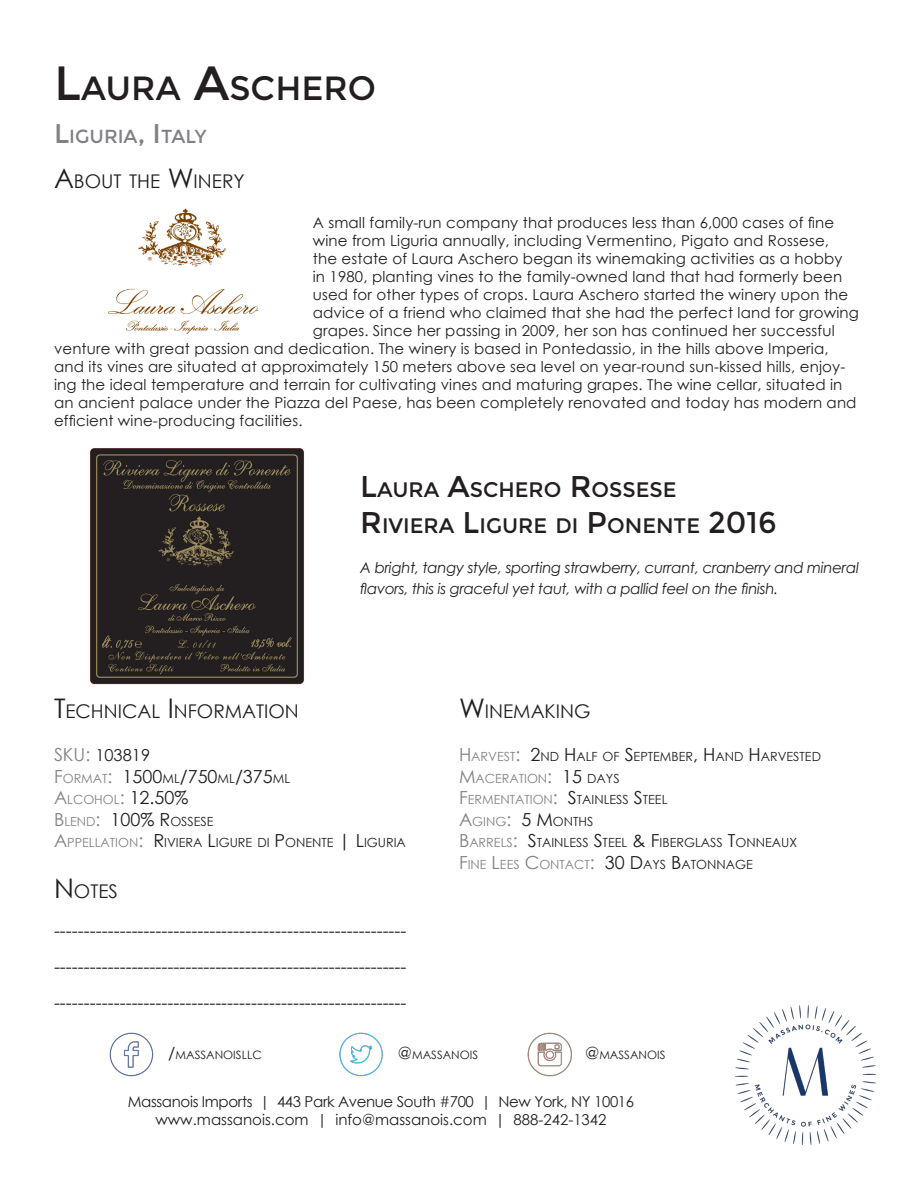
<style>
.page{position:relative;width:918px;height:1188px;background:#fff}
.page>*{position:absolute;margin:0;border:0;box-sizing:border-box;transform-origin:0 0}
.t1{font:33.6px "Montserrat";color:#231f20}
.t2{font:21px/36px "Montserrat";color:#231f20}
.t3{font:18.9px "Century Gothic";color:#231f20}
.t4{font:18.9px "Montserrat";color:#808285}
.t5{font:18px/36px "Century Gothic";color:#231f20;text-align:justify}
.t6{font:16.5px "Century Gothic";color:#231f20}
.t7{font:15px "Century Gothic";letter-spacing:.01em;color:#231f20}
.t8{font:italic 15px/21.6px "Century Gothic";letter-spacing:-.02em;color:#231f20}
.t9{font:15px/18px "Century Gothic";letter-spacing:-.025em;color:#231f20;text-align:center}
.t10{font:12.6px/21.6px "Century Gothic";color:#231f20}
.t11{font:11.55px "Century Gothic";color:#231f20}
.s1{font-size:48px}
.s2{font-size:27px}
.s3{font-size:30px}
.s4{font-size:18px;color:#808285}
.s5{color:#808285}
.s6{font-size:12.6px;color:#808285}
.s7{font-size:12.6px}
.s8{font-size:18px}
.s9{font-size:16.5px}
</style>
<div class="page">
<img style="left:736px;top:1005px;width:139px;height:139px">
<img style="left:339px;top:1032px;width:44px;height:45px">
<img style="left:109px;top:1032px;width:45px;height:45px">
<img style="left:527px;top:1032px;width:45px;height:45px">
<img style="left:108px;top:208px;width:151px;height:126px">
<img style="left:90px;top:448px;width:214px;height:237px">
<div style="left:149px;top:571px;width:97px;height:10px;background:#231f20"></div>
<h1 class="t1" style="left:54px;top:69px;width:324px"><span class="s1">L</span>AURA <span class="s1">A</span>SCHERO</h1>
<p class="t4" style="left:54px;top:125px;width:154px"><span class="s2">L</span>IGURIA<span class="s2">, I</span> TALY</p>
<p class="t3" style="left:54px;top:168px;width:192px"><span class="s2">A</span>BOUT THE <span class="s2">W</span>INERY</p>
<p class="t7" style="left:313px;top:212px;width:523px">A small family-run company that produces less than 6,000 cases of fine</p>
<p class="t7" style="left:313px;top:230px;width:518px">wine from Liguria annually, including Vermentino, Pigato and Rossese,</p>
<p class="t7" style="left:313px;top:248px;width:531px">the estate of Laura Aschero began its winemaking activities as a hobby</p>
<p class="t7" style="left:313px;top:266px;width:531px">in 1980, planting vines to the family-owned land that had formerly been</p>
<p class="t7" style="left:313px;top:284px;width:537px">used for other types of crops. Laura Aschero started the winery upon the</p>
<p class="t7" style="left:313px;top:302px;width:548px">advice of a friend who claimed that she had the perfect land for growing</p>
<p class="t7" style="left:313px;top:320px;width:523px">grapes. Since her passing in 2009, her son has continued her successful</p>
<p class="t7" style="left:54px;top:338px;width:776px">venture with great passion and dedication. The winery is based in Pontedassio, in the hills above Imperia,</p>
<p class="t7" style="left:54px;top:356px;width:793px">and its vines are situated at approximately 150 meters above sea level on year-round sun-kissed hills, enjoy-</p>
<p class="t7" style="left:54px;top:374px;width:790px">ing the ideal temperature and terrain for cultivating vines and maturing grapes. The wine cellar, situated in</p>
<p class="t7" style="left:54px;top:392px;width:804px">an ancient palace under the Piazza del Paese, has been completely renovated and today has modern and</p>
<p class="t7" style="left:54px;top:410px;width:250px">efficient wine-producing facilities.</p>
<h2 class="t2" style="left:360px;top:472px;width:418px"><span class="s3">L</span>AURA <span class="s3">A</span>SCHERO <span class="s3">R</span>OSSESE<br><span class="s3">R</span>IVIERA <span class="s3">L</span>IGURE DI <span class="s3">P</span>ONENTE <span class="s3">2016</span></h2>
<p class="t8" style="left:360px;top:556px;width:500px">A bright, tangy style, sporting strawberry, currant, cranberry and mineral flavors, this is graceful yet taut, with a pallid feel on the finish.</p>
<p class="t3" style="left:54px;top:698px;width:246px"><span class="s2">T</span>ECHNICAL <span class="s2">I</span> NFORMATION</p>
<p class="t6" style="left:54px;top:743px;width:98px"><span class="s4">SKU:</span> 103819</p>
<p class="t5" style="left:54px;top:758px;width:238px"><span class="s5">F</span><span class="s6">ORMAT</span><span class="s5">:</span> 1500<span class="s7">ML</span>/750<span class="s7">ML</span>/375<span class="s7">ML</span></p>
<p class="t10" style="left:54px;top:789px;width:353px"><span class="s4">A</span><span class="s5">LCOHOL</span><span class="s4">:</span> <span class="s8">12.50%<br></span><span class="s4">B</span> <span class="s5">LEND</span><span class="s4">:</span> <span class="s8">100% R</span>OSSESE<br><span class="s4">A</span><span class="s5">PPELLATION</span><span class="s4">:</span> <span class="s8">R</span>IVIERA <span class="s8">L</span>IGURE DI <span class="s8">P</span>ONENTE <span class="s8">| L</span>IGURIA</p>
<p class="t3" style="left:54px;top:878px;width:65px"><span class="s2">N</span> OTES</p>
<p class="t5" style="left:54px;top:913px;width:354px">----------------------------------------------------------- ----------------------------------------------------------- -----------------------------------------------------------</p>
<p class="t3" style="left:459px;top:698px;width:133px"><span class="s2">W</span>INEMAKING</p>
<p class="t10" style="left:459px;top:745px;width:364px"><span class="s4">H</span><span class="s5">ARVEST</span><span class="s4">:</span> <span class="s8">2</span>ND <span class="s8">H</span>ALF OF <span class="s8">S</span>EPTEMBER<span class="s8">, H</span>AND <span class="s8">H</span>ARVESTED <span class="s4">M</span><span class="s5">ACERATION</span><span class="s4">:</span> <span class="s8">15</span> DAYS<br><span class="s4">F</span><span class="s5">ERMENTATION</span><span class="s4">:</span> <span class="s8">S</span>TAINLESS <span class="s8">S</span>TEEL<br><span class="s4">A</span><span class="s5">GING</span><span class="s4">:</span> <span class="s8">5 M</span>ONTHS<br><span class="s4">B</span><span class="s5">ARRELS</span><span class="s4">:</span> <span class="s8">S</span>TAINLESS <span class="s8">S</span>TEEL <span class="s8">&amp; F</span>IBERGLASS <span class="s8">T</span>ONNEAUX <span class="s4">F</span><span class="s5">INE</span> <span class="s4">L</span><span class="s5">EES</span> <span class="s4">C</span><span class="s5">ONTACT</span><span class="s4">:</span> <span class="s8">30 D</span>AYS <span class="s8">B</span>ATONNAGE</p>
<p class="t11" style="left:168px;top:1046px;width:95px"><span class="s9">/</span>MASSANOISLLC</p>
<p class="t11" style="left:398px;top:1046px;width:82px"><span class="s9">@</span>MASSANOIS</p>
<p class="t11" style="left:585px;top:1046px;width:82px"><span class="s9">@</span>MASSANOIS</p>
<p class="t9" style="left:128px;top:1093px;width:508px">Massanois Imports | 443 Park Avenue South #700 | New York, NY 10016 www.massanois.com | info@massanois.com | 888-242-1342</p>
</div>
